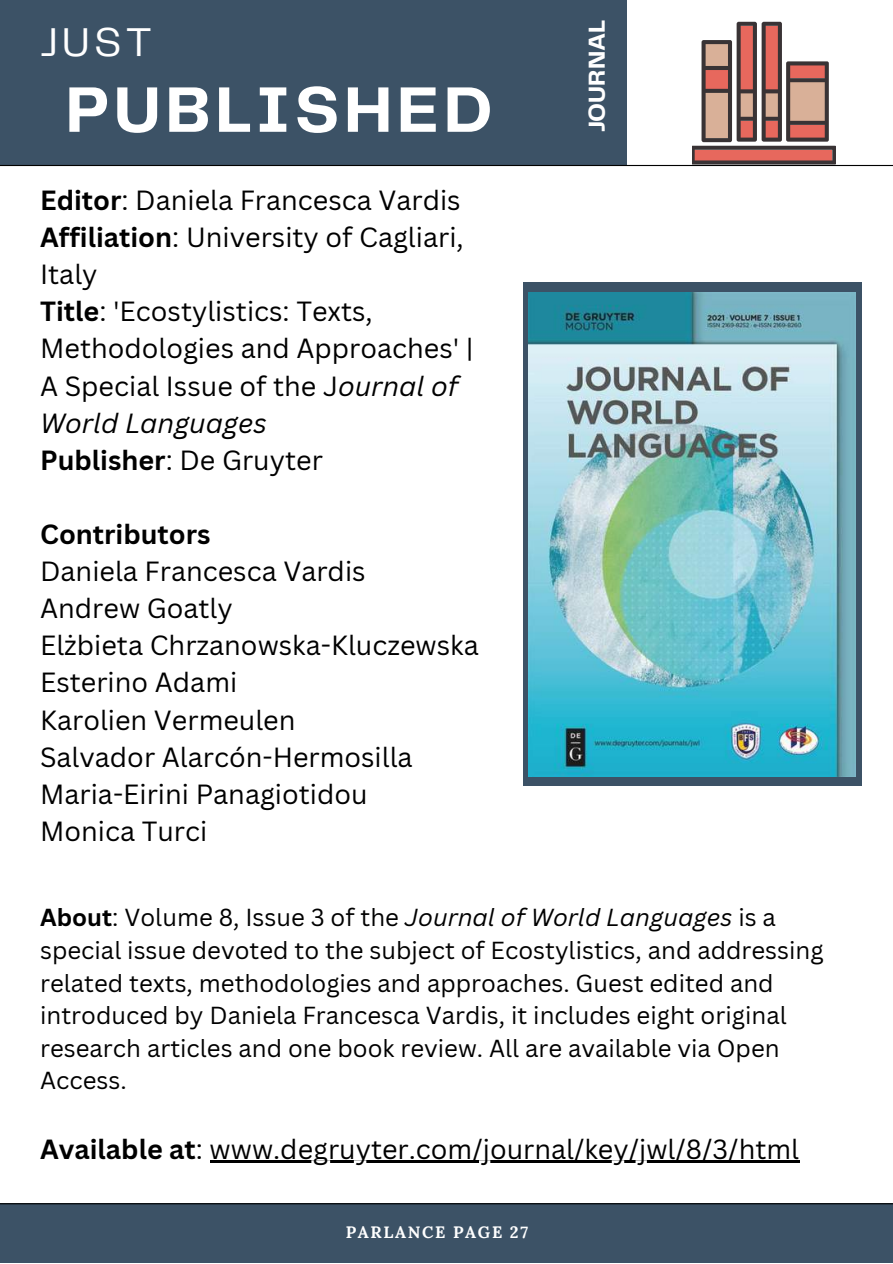
<style>
.page{position:relative;width:893px;height:1264px;background:#fff}
.page>*{position:absolute;margin:0;border:0;box-sizing:border-box;transform-origin:0 0}
.t1{font:700 66.75px "Telegraf";letter-spacing:.07em;color:#fff}
.t2{font:41.7px "Telegraf";color:#fff}
.t3{font:27px/37px "Canva Sans";color:#000}
.t4{font:700 27px "Canva Sans";color:#000}
.t5{font:24px/32.5px "Canva Sans";color:#000}
.t6{font:700 24px "Telegraf";color:#fff}
.t7{font:700 16.5px "Lora";letter-spacing:.1em;color:#fff}
.s1{font-weight:700}
.s2{font-style:italic}
</style>
<div class="page">
<div style="left:0;top:0;width:626px;height:164px;background:#3c5266"></div>
<div style="left:0;top:1203px;width:892px;height:59px;background:#3c5266"></div>
<svg style="left:692px;top:22px;width:143px;height:142px"></svg>
<div style="left:523px;top:283px;width:338px;height:502px;background:#3c5266"></div>
<img style="left:529px;top:292px;width:326px;height:485px">
<hr style="left:210px;top:1160px;width:589px;height:3px;background:#000">
<hr style="left:0;top:1203px;width:892px;height:1px;background:#000">
<hr style="left:0;top:165px;width:892px;height:1px;background:#000">
<h2 class="t2" style="left:40px;top:25px;width:113px">JUST</h2>
<h1 class="t1" style="left:65px;top:81px;width:428px">PUBLISHED</h1>
<p class="t3" style="left:40px;top:181px;width:435px"><span class="s1">Editor</span>: Daniela Francesca Vardis<br><span class="s1">Affiliation</span>: University of Cagliari,<br>Italy<br><span class="s1">Title</span>: 'Ecostylistics: Texts,<br>Methodologies and Approaches' |<br>A Special Issue of the J<span class="s2">ournal of<br>World Languages<br></span><span class="s1">Publisher</span>: De Gruyter</p>
<p class="t4" style="left:40px;top:515px;width:172px">Contributors</p>
<p class="t3" style="left:40px;top:552px;width:440px">Daniela Francesca Vardis<br>Andrew Goatly<br>Elżbieta Chrzanowska-Kluczewska<br>Esterino Adami<br>Karolien Vermeulen<br>Salvador Alarcón-Hermosilla<br>Maria-Eirini Panagiotidou<br>Monica Turci</p>
<p class="t6" style="left:586px;top:132px;width:114px;rotate:-90deg">JOURNAL</p>
<p class="t5" style="left:40px;top:900px;width:785px"><span class="s1">About</span>: Volume 8, Issue 3 of the <span class="s2">Journal of World Languages</span> is a special issue devoted to the subject of Ecostylistics, and addressing related texts, methodologies and approaches. Guest edited and introduced by Daniela Francesca Vardis, it includes eight original research articles and one book review. All are available via Open Access.</p>
<p class="t3" style="left:40px;top:1129px;width:760px"><span class="s1">Available at</span>: www.degruyter.com/journal/key/jwl/8/3/html</p>
<p class="t7" style="left:346px;top:1221px;width:184px">PARLANCE PAGE 27</p>
</div>
